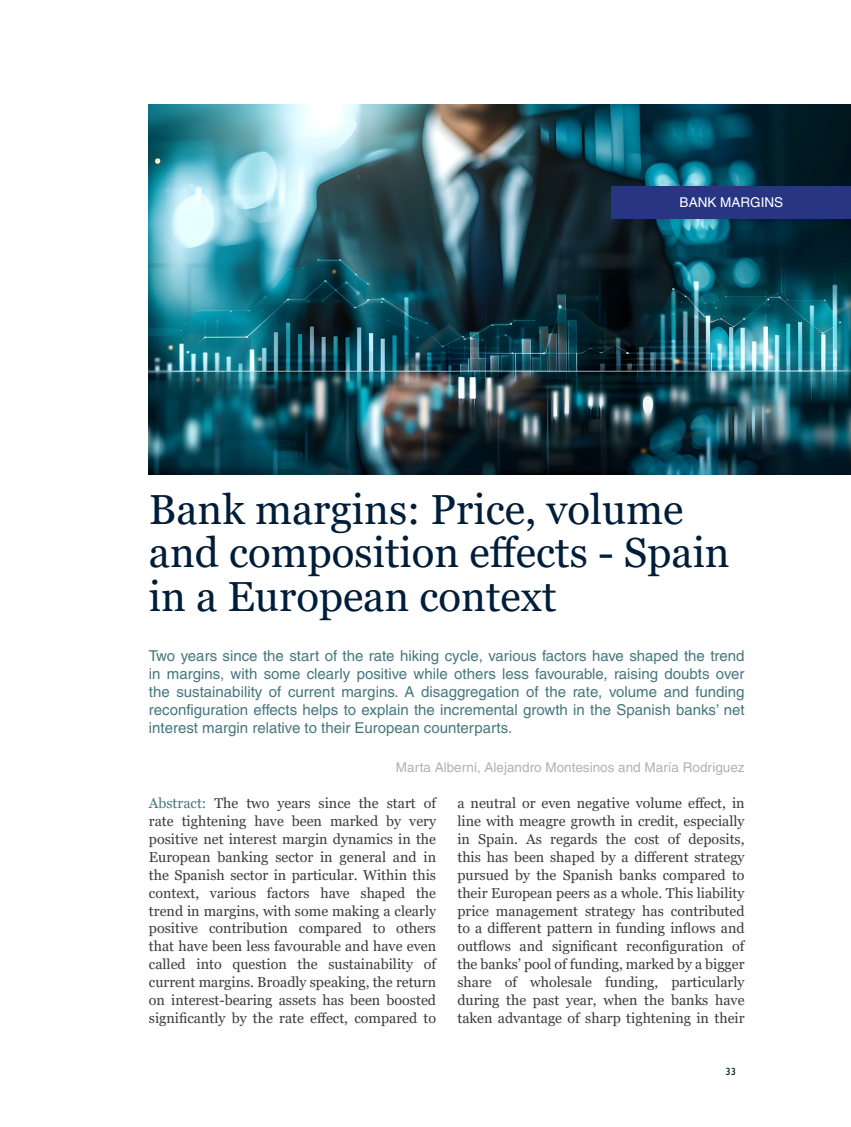
<style>
.page{position:relative;width:851px;height:1127px;background:#fff}
.page>*{position:absolute;margin:0;border:0;box-sizing:border-box;transform-origin:0 0}
.t1{font:42px/43.5px "Georgia";color:#001d39}
.t2{font:15px/18px "Helvetica";color:#45777e;text-align:justify}
.t3{font:14.25px/17.9px "Georgia";color:#3c3c3b;text-align:justify}
.t4{font:13.5px "Helvetica";color:#b3b2b2}
.t5{font:13.5px "Helvetica";color:#fff}
.t6{font:500 10.5px "Gill Sans MT Std";color:#001d39}
.s1{color:#45777e}
</style>
<div class="page">
<img style="left:149px;top:104px;width:701px;height:370px">
<div style="left:611px;top:186px;width:239px;height:32px;background:#283583"></div>
<p class="t5" style="left:679px;top:194px;width:105px">BANK MARGINS</p>
<h1 class="t1" style="left:149px;top:488px;width:582px">Bank margins: Price, volume and composition effects - Spain in a European context</h1>
<p class="t2" style="left:149px;top:647px;width:597px">Two years since the start of the rate hiking cycle, various factors have shaped the trend in margins, with some clearly positive while others less favourable, raising doubts over the sustainability of current margins. A disaggregation of the rate, volume and funding reconfiguration effects helps to explain the incremental growth in the Spanish banks’ net interest margin relative to their European counterparts.</p>
<p class="t4" style="left:396px;top:759px;width:350px">Marta Alberni, Alejandro Montesinos and María Rodriguez</p>
<p class="t3" style="left:149px;top:794px;width:289px"><span class="s1">Abstract:</span> The two years since the start of rate tightening have been marked by very positive net interest margin dynamics in the European banking sector in general and in the Spanish sector in particular. Within this context, various factors have shaped the trend in margins, with some making a clearly positive contribution compared to others that have been less favourable and have even called into question the sustainability of current margins. Broadly speaking, the return on interest-bearing assets has been boosted significantly by the rate effect, compared to</p>
<p class="t3" style="left:457px;top:795px;width:289px">a neutral or even negative volume effect, in line with meagre growth in credit, especially in Spain. As regards the cost of deposits, this has been shaped by a different strategy pursued by the Spanish banks compared to their European peers as a whole. This liability price management strategy has contributed to a different pattern in funding inflows and outflows and significant reconfiguration of the banks’ pool of funding, marked by a bigger share of wholesale funding, particularly during the past year, when the banks have taken advantage of sharp tightening in their</p>
<p class="t6" style="left:725px;top:1065px;width:12px">33</p>
</div>
